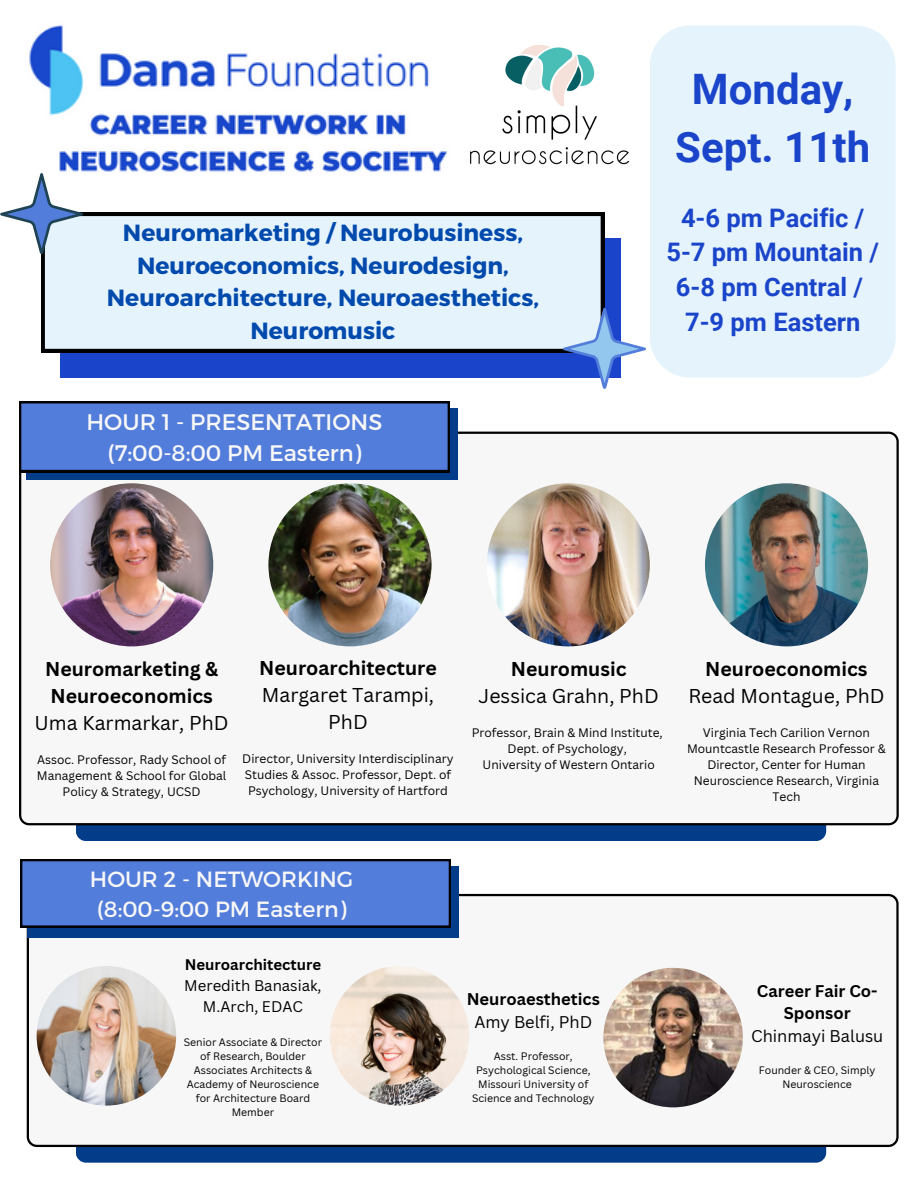
<style>
.page{position:relative;width:918px;height:1188px;background:#fff}
.page>*{position:absolute;margin:0;border:0;box-sizing:border-box;transform-origin:0 0}
.t1{font:700 42px "Roboto";color:#1a45ca}
.t2{font:700 25.5px "Roboto";color:#1a45ca}
.t3{font:700 23.4px/32.7px "Montserrat";color:#004aad;text-align:center}
.t4{font:22.5px "Montserrat";color:#f7f7f7}
.t5{font:22.05px "Montserrat";color:#f7f7f7}
.t6{font:700 19.5px/27px "Canva Sans";color:#000}
.t7{font:19.5px/27px "Canva Sans";color:#000;text-align:center}
.t8{font:700 16.5px/22.8px "Canva Sans";color:#000;text-align:center}
.t9{font:15px/21px "Canva Sans";color:#000;text-align:center}
.t10{font:700 15px "Canva Sans";color:#000}
.t11{font:12px/16px "Canva Sans";color:#000;text-align:center}
.t12{font:10.5px/14px "Canva Sans";color:#000;text-align:center}
.s1{font-weight:400}
</style>
<div class="page">
<div style="left:76px;top:825px;width:750px;height:16px;background:#033c89"></div>
<svg style="left:19px;top:432px;width:880px;height:393px"></svg>
<div style="left:27px;top:408px;width:431px;height:72px;background:#033c89"></div>
<svg style="left:19px;top:401px;width:431px;height:71px;background:#4c73c9"></svg>
<img style="left:268px;top:483px;width:164px;height:163px;border-radius:50%">
<img style="left:487px;top:483px;width:163px;height:163px;border-radius:50%">
<img style="left:50px;top:483px;width:163px;height:163px;border-radius:50%">
<img style="left:705px;top:483px;width:163px;height:163px;border-radius:50%">
<div style="left:76px;top:931px;width:750px;height:232px;background:#033c89;border-radius:10px"></div>
<div style="left:27px;top:894px;width:872px;height:253px;background:#f7f7f7"></div>
<div style="left:28px;top:866px;width:431px;height:71px;background:#033c89"></div>
<svg style="left:20px;top:859px;width:431px;height:69px;background:#4c72c8"></svg>
<img style="left:470px;top:45px;width:160px;height:120px">
<img style="left:29px;top:24px;width:418px;height:148px">
<div style="left:650px;top:25px;width:246px;height:353px;background:#e5f3fc"></div>
<div style="left:60px;top:238px;width:561px;height:139px;background:#1a45ca"></div>
<div style="left:42px;top:213px;width:562px;height:139px;background:#e5f3fc"></div>
<svg style="left:563px;top:308px;width:83px;height:81px"></svg>
<svg style="left:0;top:173px;width:83px;height:81px"></svg>
<img style="left:37px;top:966px;width:139px;height:140px;border-radius:50%">
<img style="left:330px;top:966px;width:139px;height:140px;border-radius:50%">
<img style="left:603px;top:968px;width:140px;height:139px;border-radius:50%">
<p class="t3" style="left:107px;top:215px;width:434px">Neuromarketing / Neurobusiness,<br>Neuroeconomics, Neurodesign,<br>Neuroarchitecture, Neuroaesthetics,<br>Neuromusic</p>
<p class="t4" style="left:87px;top:407px;width:297px">HOUR 1 - PRESENTATIONS</p>
<p class="t4" style="left:108px;top:438px;width:255px">(7:00-8:00 PM Eastern)</p>
<p class="t1" style="left:692px;top:65px;width:163px">Monday,</p>
<p class="t1" style="left:675px;top:124px;width:196px">Sept. 11th</p>
<p class="t2" style="left:681px;top:203px;width:185px">4-6 pm Pacific /</p>
<p class="t2" style="left:666px;top:238px;width:214px">5-7 pm Mountain /</p>
<p class="t2" style="left:676px;top:273px;width:189px">6-8 pm Central /</p>
<p class="t2" style="left:685px;top:308px;width:177px">7-9 pm Eastern</p>
<p class="t6" style="left:45px;top:655px;width:175px">Neuromarketing &amp;<br>Neuroeconomics</p>
<p class="t7" style="left:35px;top:709px;width:196px">Uma Karmarkar, PhD</p>
<p class="t11" style="left:37px;top:751px;width:191px">Assoc. Professor, Rady School of<br>Management &amp; School for Global<br>Policy &amp; Strategy, UCSD</p>
<p class="t6" style="left:259px;top:653px;width:179px">Neuroarchitecture</p>
<p class="t7" style="left:262px;top:680px;width:174px">Margaret Tarampi,<br>PhD</p>
<p class="t11" style="left:242px;top:750px;width:213px;text-align:left">Director, University Interdisciplinary<br>Studies &amp; Assoc. Professor, Dept. of<br>Psychology, University of Hartford</p>
<p class="t6" style="left:511px;top:655px;width:117px">Neuromusic</p>
<p class="t7" style="left:479px;top:682px;width:182px">Jessica Grahn, PhD</p>
<p class="t11" style="left:472px;top:724px;width:193px">Professor, Brain &amp; Mind Institute,</p>
<p class="t11" style="left:508px;top:740px;width:121px">Dept. of Psychology,</p>
<p class="t11" style="left:483px;top:756px;width:174px">University of Western Ontario</p>
<p class="t6" style="left:705px;top:655px;width:164px">Neuroeconomics</p>
<p class="t7" style="left:688px;top:682px;width:198px">Read Montague, PhD</p>
<p class="t11" style="left:687px;top:724px;width:200px">Virginia Tech Carilion Vernon<br>Mountcastle Research Professor &amp;<br>Director, Center for Human<br>Neuroscience Research, Virginia<br>Tech</p>
<p class="t5" style="left:90px;top:865px;width:265px">HOUR 2 - NETWORKING</p>
<p class="t5" style="left:97px;top:895px;width:251px">(8:00-9:00 PM Eastern)</p>
<p class="t10" style="left:185px;top:954px;width:138px">Neuroarchitecture</p>
<p class="t9" style="left:184px;top:975px;width:139px">Meredith Banasiak,<br>M.Arch, EDAC</p>
<p class="t12" style="left:184px;top:1035px;width:140px">Senior Associate &amp; Director of Research, Boulder<br>Associates Architects &amp;<br>Academy of Neuroscience for Architecture Board<br>Member</p>
<p class="t8" style="left:467px;top:987px;width:135px">Neuroaesthetics<br><span class="s1">Amy Belfi, PhD</span></p>
<p class="t12" style="left:472px;top:1049px;width:124px">Asst. Professor,<br>Psychological Science,<br>Missouri University of<br>Science and Technology</p>
<p class="t8" style="left:751px;top:979px;width:134px">Career Fair Co-<br>Sponsor<br><span class="s1">Chinmayi Balusu</span></p>
<p class="t12" style="left:759px;top:1063px;width:118px">Founder &amp; CEO, Simply<br>Neuroscience</p>
</div>
